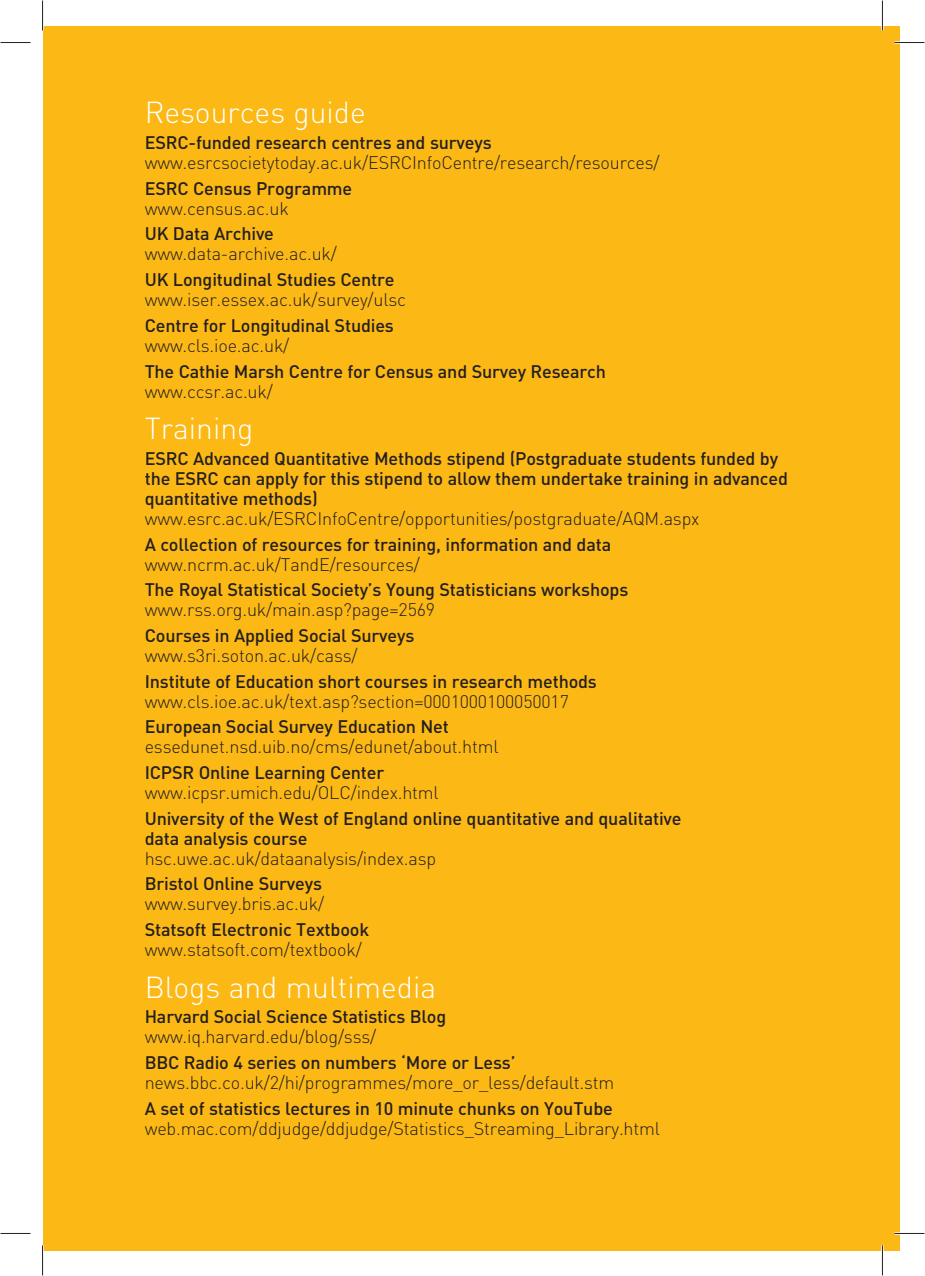
<style>
.page{position:relative;width:925px;height:1276px;background:#fff}
.page>*{position:absolute;margin:0;border:0;box-sizing:border-box;transform-origin:0 0}
.t1{font:300 30px "DIN";color:#fff}
.t2{font:500 18px/20px "DIN";letter-spacing:-.01em;color:#231f20}
.t3{font:300 18px "DIN";letter-spacing:-.01em;color:#231f20}
</style>
<div class="page">
<div style="left:43px;top:26px;width:856px;height:1224px;background:#fcb814"></div>
<hr style="left:894px;top:41px;width:30px;height:3px;background:#fff">
<hr style="left:894px;top:1232px;width:30px;height:2px;background:#fff">
<hr style="left:41px;top:1px;width:3px;height:30px;background:#fff">
<hr style="left:41px;top:1245px;width:3px;height:30px;background:#fff">
<hr style="left:880px;top:1px;width:3px;height:30px;background:#fff">
<hr style="left:880px;top:1245px;width:3px;height:30px;background:#fff">
<hr style="left:1px;top:42px;width:30px;height:1px;background:#231f20">
<hr style="left:894px;top:42px;width:30px;height:1px;background:#231f20">
<hr style="left:1px;top:1233px;width:30px;height:1px;background:#231f20">
<hr style="left:894px;top:1233px;width:30px;height:1px;background:#231f20">
<hr style="left:42px;top:1px;width:1px;height:30px;background:#231f20">
<hr style="left:42px;top:1245px;width:1px;height:30px;background:#231f20">
<hr style="left:881px;top:1px;width:1px;height:30px;background:#231f20">
<hr style="left:881px;top:1245px;width:1px;height:30px;background:#231f20">
<h1 class="t1" style="left:145px;top:102px;width:222px">Resources guide</h1>
<p class="t2" style="left:145px;top:134px;width:348px">ESRC-funded research centres and surveys</p>
<p class="t3" style="left:145px;top:156px;width:516px">www.esrcsocietytoday.ac.uk/ESRCInfoCentre/research/resources/</p>
<p class="t2" style="left:145px;top:180px;width:209px">ESRC Census Programme</p>
<p class="t3" style="left:145px;top:202px;width:146px">www.census.ac.uk</p>
<p class="t2" style="left:145px;top:226px;width:131px">UK Data Archive</p>
<p class="t3" style="left:145px;top:247px;width:194px">www.data-archive.ac.uk/</p>
<p class="t2" style="left:145px;top:271px;width:251px">UK Longitudinal Studies Centre</p>
<p class="t3" style="left:145px;top:293px;width:263px">www.iser.essex.ac.uk/survey/ulsc</p>
<p class="t2" style="left:145px;top:317px;width:251px">Centre for Longitudinal Studies</p>
<p class="t3" style="left:145px;top:339px;width:146px">www.cls.ioe.ac.uk/</p>
<p class="t2" style="left:145px;top:363px;width:462px">The Cathie Marsh Centre for Census and Survey Research</p>
<p class="t3" style="left:145px;top:384px;width:130px">www.ccsr.ac.uk/</p>
<h1 class="t1" style="left:145px;top:418px;width:110px">Training</h1>
<p class="t2" style="left:145px;top:450px;width:644px">ESRC Advanced Quantitative Methods stipend (Postgraduate students funded by the ESRC can apply for this stipend to allow them undertake training in advanced quantitative methods)</p>
<p class="t3" style="left:145px;top:512px;width:556px">www.esrc.ac.uk/ESRCInfoCentre/opportunities/postgraduate/AQM.aspx</p>
<p class="t2" style="left:145px;top:536px;width:468px">A collection of resources for training, information and data</p>
<p class="t3" style="left:145px;top:557px;width:276px">www.ncrm.ac.uk/TandE/resources/</p>
<p class="t2" style="left:145px;top:581px;width:485px">The Royal Statistical Society’s Young Statisticians workshops</p>
<p class="t3" style="left:145px;top:603px;width:292px">www.rss.org.uk/main.asp?page=2569</p>
<p class="t2" style="left:145px;top:627px;width:271px">Courses in Applied Social Surveys</p>
<p class="t3" style="left:145px;top:649px;width:214px">www.s3ri.soton.ac.uk/cass/</p>
<p class="t2" style="left:145px;top:673px;width:453px">Institute of Education short courses in research methods</p>
<p class="t3" style="left:145px;top:694px;width:425px">www.cls.ioe.ac.uk/text.asp?section=0001000100050017</p>
<p class="t2" style="left:145px;top:718px;width:305px">European Social Survey Education Net</p>
<p class="t3" style="left:145px;top:740px;width:355px">essedunet.nsd.uib.no/cms/edunet/about.html</p>
<p class="t2" style="left:145px;top:764px;width:241px">ICPSR Online Learning Center</p>
<p class="t3" style="left:145px;top:786px;width:295px">www.icpsr.umich.edu/OLC/index.html</p>
<p class="t2" style="left:145px;top:810px;width:538px">University of the West of England online quantitative and qualitative data analysis course</p>
<p class="t3" style="left:145px;top:851px;width:293px">hsc.uwe.ac.uk/dataanalysis/index.asp</p>
<p class="t2" style="left:145px;top:875px;width:179px">Bristol Online Surveys</p>
<p class="t3" style="left:145px;top:897px;width:181px">www.survey.bris.ac.uk/</p>
<p class="t2" style="left:145px;top:921px;width:226px">Statsoft Electronic Textbook</p>
<p class="t3" style="left:145px;top:943px;width:219px">www.statsoft.com/textbook/</p>
<h1 class="t1" style="left:145px;top:976px;width:293px">Blogs and multimedia</h1>
<p class="t2" style="left:145px;top:1008px;width:303px">Harvard Social Science Statistics Blog</p>
<p class="t3" style="left:145px;top:1030px;width:233px">www.iq.harvard.edu/blog/sss/</p>
<p class="t2" style="left:145px;top:1054px;width:372px">BBC Radio 4 series on numbers ‘More or Less’</p>
<p class="t3" style="left:145px;top:1076px;width:471px">news.bbc.co.uk/2/hi/programmes/more_or_less/default.stm</p>
<p class="t2" style="left:145px;top:1100px;width:469px">A set of statistics lectures in 10 minute chunks on YouTube</p>
<p class="t3" style="left:145px;top:1121px;width:516px">web.mac.com/ddjudge/ddjudge/Statistics_Streaming_Library.html</p>
</div>
